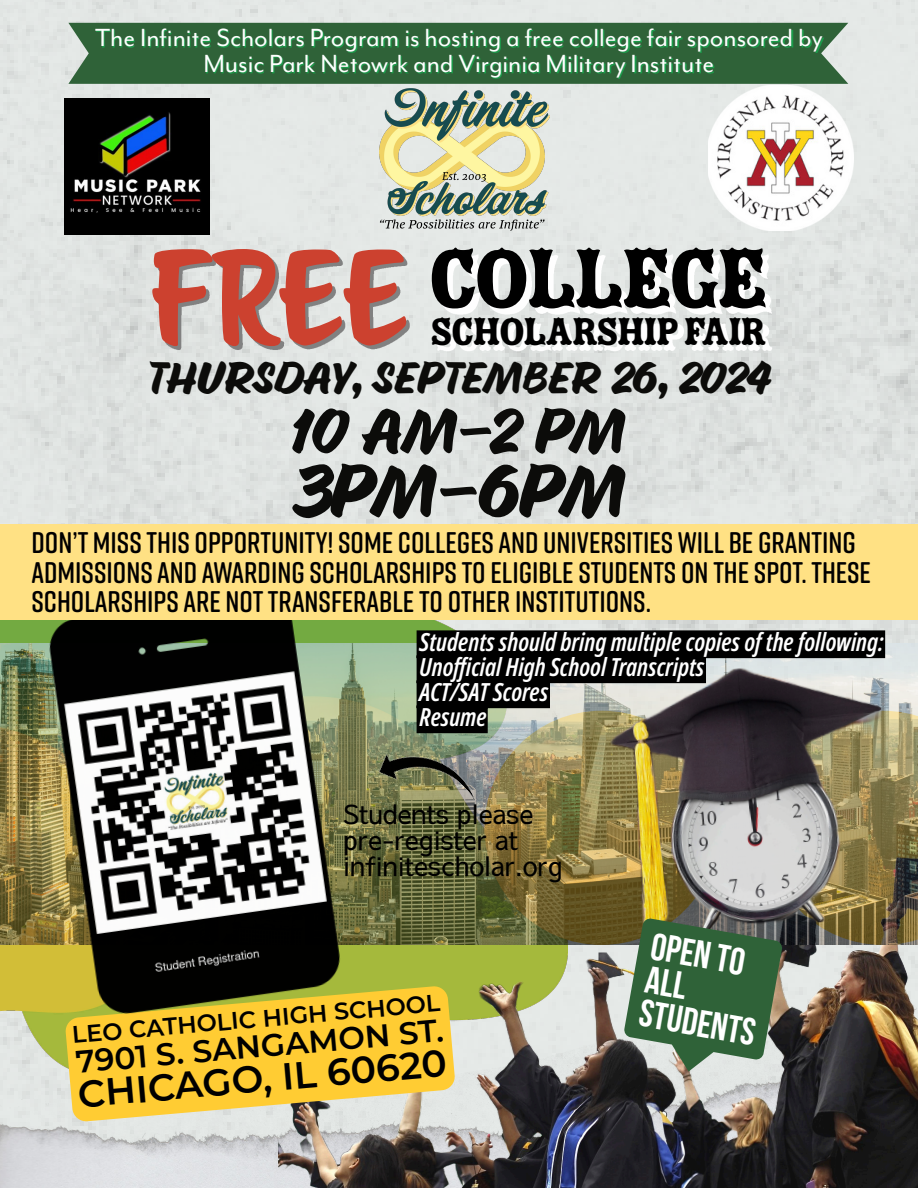
<style>
.page{position:relative;width:918px;height:1188px;background:#fff}
.page>*{position:absolute;margin:0;border:0;box-sizing:border-box;transform-origin:0 0}
.t1{font:119.55px "Scriptorama Markdown JF";color:#cc412f}
.t2{font:91.95px "Zebrawood Std Fill";letter-spacing:-.065em;color:#000}
.t3{font:68.25px "Eds Market Regular Slant";letter-spacing:-.01em;color:#0c0c0a}
.t4{font:58.05px "Eds Market Regular Slant";color:#0c0c0a}
.t5{font:42.6px "Zebrawood Std Fill";letter-spacing:-.065em;color:#000}
.t6{font:40.95px "Eds Market Regular Slant";color:#0c0c0a}
.t7{font:38.25px/33.9px "Bebas Neue";color:#fff}
.t8{font:600 37.8px "Montserrat";color:#000}
.t9{font:600 31.35px "Montserrat";color:#000}
.t10{font:600 29.85px/29.8px "Rift Soft";color:#000}
.t11{font:28.65px/25.5px "Mr Eaves Mod OT";color:#fff;text-align:center}
.t12{font:500 26.55px/26px "Sawarabi Gothic";color:#000}
.t13{font:italic 600 extra-condensed 25.05px/25px "Noto Sans";color:#fff}
.t14{font:600 24px "Montserrat";color:#000}
</style>
<div class="page">
<img style="left:0;top:0;width:918px;height:643px">
<img style="left:0;top:1040px;width:279px;height:148px">
<img style="left:279px;top:945px;width:639px;height:243px">
<img style="left:422px;top:643px;width:496px;height:302px">
<svg style="left:65px;top:986px;width:390px;height:136px;background:#f5cd51"></svg>
<img style="left:604px;top:656px;width:296px;height:283px">
<svg style="left:68px;top:23px;width:19px;height:61px"></svg>
<img style="left:87px;top:18px;width:768px;height:67px">
<img style="left:624px;top:711px;width:294px;height:361px">
<svg style="left:422px;top:630px;width:463px;height:103px;background:#484744"></svg>
<img style="left:578px;top:222px;width:269px;height:147px">
<img style="left:119px;top:199px;width:459px;height:204px">
<img style="left:0;top:620px;width:422px;height:416px">
<div style="left:0;top:525px;width:918px;height:95px;background:#ffe184"></div>
<img style="left:315px;top:669px;width:222px;height:222px">
<img style="left:708px;top:85px;width:146px;height:146px">
<img style="left:379px;top:89px;width:170px;height:142px">
<img style="left:64px;top:98px;width:146px;height:136px">
<p class="t11" style="left:95px;top:25px;width:729px">The Infinite Scholars Program is hosting a free college fair sponsored by<br>Music Park Netowrk and Virginia Military Institute</p>
<h1 class="t1" style="left:150px;top:220px;width:260px">FREE</h1>
<h2 class="t2" style="left:427px;top:231px;width:345px">COLLEGE</h2>
<h3 class="t5" style="left:430px;top:309px;width:339px">SCHOLARSHIP FAIR</h3>
<h3 class="t6" style="left:147px;top:355px;width:626px">THURSDAY, SEPTEMBER 26, 2024</h3>
<h3 class="t4" style="left:291px;top:399px;width:337px">10 AM-2 PM</h3>
<h3 class="t3" style="left:293px;top:453px;width:336px">3PM-6PM</h3>
<p class="t10" style="left:31px;top:526px;width:841px">DON’T MISS THIS OPPORTUNITY! SOME COLLEGES AND UNIVERSITIES WILL BE GRANTING<br>ADMISSIONS AND AWARDING SCHOLARSHIPS TO ELIGIBLE STUDENTS ON THE SPOT. THESE<br>SCHOLARSHIPS ARE NOT TRANSFERABLE TO OTHER INSTITUTIONS.</p>
<p class="t13" style="left:420px;top:630px;width:466px">Students should bring multiple copies of the following:<br>Unofficial High School Transcripts<br>ACT/SAT Scores<br>Resume</p>
<p class="t12" style="left:343px;top:801px;width:221px">Students please pre-register at infinitescholar.org</p>
<p class="t14" style="left:71px;top:1018px;width:371px;rotate:-5deg">LEO CATHOLIC HIGH SCHOOL</p>
<p class="t9" style="left:74px;top:1040px;width:371px;rotate:-5deg">7901 S. SANGAMON ST.</p>
<p class="t8" style="left:76px;top:1068px;width:372px;rotate:-5deg">CHICAGO, IL 60620</p>
<p class="t7" style="left:655px;top:929px;width:119px;rotate:10deg">open to all students</p>
</div>
